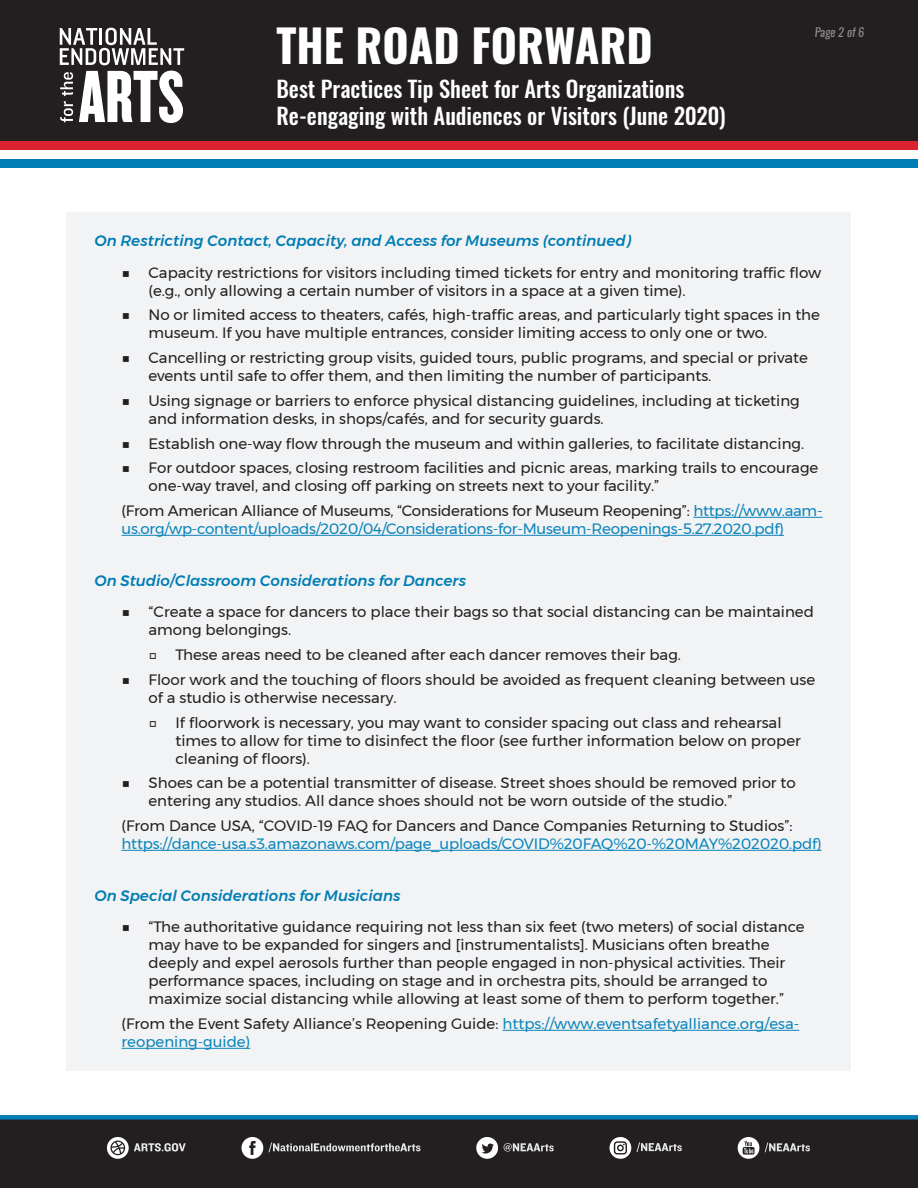
<style>
.page{position:relative;width:918px;height:1188px;background:#fff}
.page>*{position:absolute;margin:0;border:0;box-sizing:border-box;transform-origin:0 0}
.t1{font:700 45px "Oswald";color:#fff}
.t2{font:500 22.5px/27px "Oswald";color:#fff}
.t3{font:15px/18px "Montserrat";color:#231f20}
.t4{font:15px/18px "Montserrat";letter-spacing:-.01em;color:#0c85bb}
.t5{font:italic 500 15px "Montserrat";color:#007db5}
.t6{font:italic 12px "Oswald";color:#fff}
.s1{color:#231f20}
</style>
<div class="page">
<svg style="left:0;top:1115px;width:918px;height:73px;background:#20252a"></svg>
<svg style="left:765px;top:1143px;width:45px;height:9px"></svg>
<svg style="left:738px;top:1137px;width:21px;height:22px"></svg>
<svg style="left:637px;top:1142px;width:45px;height:10px"></svg>
<svg style="left:610px;top:1137px;width:21px;height:22px"></svg>
<svg style="left:504px;top:1143px;width:50px;height:9px"></svg>
<svg style="left:476px;top:1137px;width:22px;height:22px"></svg>
<svg style="left:269px;top:1143px;width:152px;height:9px"></svg>
<svg style="left:242px;top:1137px;width:21px;height:22px"></svg>
<svg style="left:107px;top:1137px;width:79px;height:22px;background:#5e5b5c"></svg>
<div style="left:67px;top:212px;width:784px;height:858px;background:#f2f3f4"></div>
<hr style="left:693px;top:517px;width:130px;height:1px;background:#0c85bb">
<hr style="left:122px;top:535px;width:662px;height:1px;background:#0c85bb">
<hr style="left:122px;top:850px;width:700px;height:1px;background:#0c85bb">
<hr style="left:502px;top:1030px;width:297px;height:1px;background:#0c85bb">
<hr style="left:122px;top:1048px;width:128px;height:1px;background:#0c85bb">
<div style="left:0;top:0;width:918px;height:154px;background:#231f20"></div>
<div style="left:0;top:159px;width:918px;height:8px;background:#007db5"></div>
<div style="left:0;top:141px;width:918px;height:9px;background:#db2230"></div>
<div style="left:0;top:150px;width:918px;height:9px;background:#fff"></div>
<svg style="left:60px;top:28px;width:124px;height:37px"></svg>
<svg style="left:60px;top:72px;width:13px;height:50px"></svg>
<svg style="left:79px;top:71px;width:104px;height:52px"></svg>
<p class="t1" style="left:276px;top:14px;width:378px">THE ROAD FORWARD</p>
<p class="t2" style="left:276px;top:75px;width:451px">Best Practices Tip Sheet for Arts Organizations<br>Re-engaging with Audiences or Visitors (June 2020)</p>
<p class="t6" style="left:815px;top:24px;width:51px">Page 2 of 6</p>
<p class="t5" style="left:94px;top:229px;width:538px">On Restricting Contact, Capacity, and Access for Museums (continued)</p>
<p class="t3" style="left:148px;top:263px;width:674px;text-indent:-27px">■ Capacity restrictions for visitors including timed tickets for entry and monitoring traffic flow (e.g., only allowing a certain number of visitors in a space at a given time).</p>
<p class="t3" style="left:148px;top:306px;width:673px;text-indent:-27px">■ No or limited access to theaters, cafés, high-traffic areas, and particularly tight spaces in the museum. If you have multiple entrances, consider limiting access to only one or two.</p>
<p class="t3" style="left:148px;top:349px;width:661px;text-indent:-27px">■ Cancelling or restricting group visits, guided tours, public programs, and special or private events until safe to offer them, and then limiting the number of participants.</p>
<p class="t3" style="left:148px;top:391px;width:653px;text-indent:-27px">■ Using signage or barriers to enforce physical distancing guidelines, including at ticketing and information desks, in shops/cafés, and for security guards.</p>
<p class="t3" style="left:122px;top:434px;width:684px">■ Establish one-way flow through the museum and within galleries, to facilitate distancing.</p>
<p class="t3" style="left:148px;top:459px;width:671px;text-indent:-27px">■ For outdoor spaces, closing restroom facilities and picnic areas, marking trails to encourage one-way travel, and closing off parking on streets next to your facility.”</p>
<p class="t4" style="left:122px;top:502px;width:703px"><span class="s1">(From American Alliance of Museums, “Considerations for Museum Reopening”:</span> https://www.aam&shy;us.org/wp-content/uploads/2020/04/Considerations-for-Museum-Reopenings-5.27.2020.pdf)</p>
<p class="t5" style="left:94px;top:569px;width:373px">On Studio/Classroom Considerations for Dancers</p>
<p class="t3" style="left:148px;top:603px;width:667px;text-indent:-27px">■ “Create a space for dancers to place their bags so that social distancing can be maintained among belongings.</p>
<p class="t3" style="left:148px;top:646px;width:534px">□ These areas need to be cleaned after each dancer removes their bag.</p>
<p class="t3" style="left:148px;top:670px;width:668px;text-indent:-27px">■ Floor work and the touching of floors should be avoided as frequent cleaning between use of a studio is otherwise necessary.</p>
<p class="t3" style="left:176px;top:713px;width:627px;text-indent:-27px">□ If floorwork is necessary, you may want to consider spacing out class and rehearsal times to allow for time to disinfect the floor (see further information below on proper cleaning of floors).</p>
<p class="t3" style="left:148px;top:774px;width:649px;text-indent:-27px">■ Shoes can be a potential transmitter of disease. Street shoes should be removed prior to entering any studios. All dance shoes should not be worn outside of the studio.”</p>
<p class="t4" style="left:122px;top:817px;width:702px"><span class="s1">(From Dance USA, “COVID-19 FAQ for Dancers and Dance Companies Returning to Studios”: </span>https://dance-usa.s3.amazonaws.com/page_uploads/COVID%20FAQ%20-%20MAY%202020.pdf)</p>
<p class="t5" style="left:94px;top:884px;width:308px">On Special Considerations for Musicians</p>
<p class="t3" style="left:148px;top:918px;width:658px;text-indent:-27px">■ “The authoritative guidance requiring not less than six feet (two meters) of social distance may have to be expanded for singers and [instrumentalists]. Musicians often breathe deeply and expel aerosols further than people engaged in non-physical activities. Their performance spaces, including on stage and in orchestra pits, should be arranged to maximize social distancing while allowing at least some of them to perform together.”</p>
<p class="t4" style="left:122px;top:1015px;width:679px"><span class="s1">(From the Event Safety Alliance’s Reopening Guide:</span> https://www.eventsafetyalliance.org/esa&shy;reopening-guide)</p>
</div>
